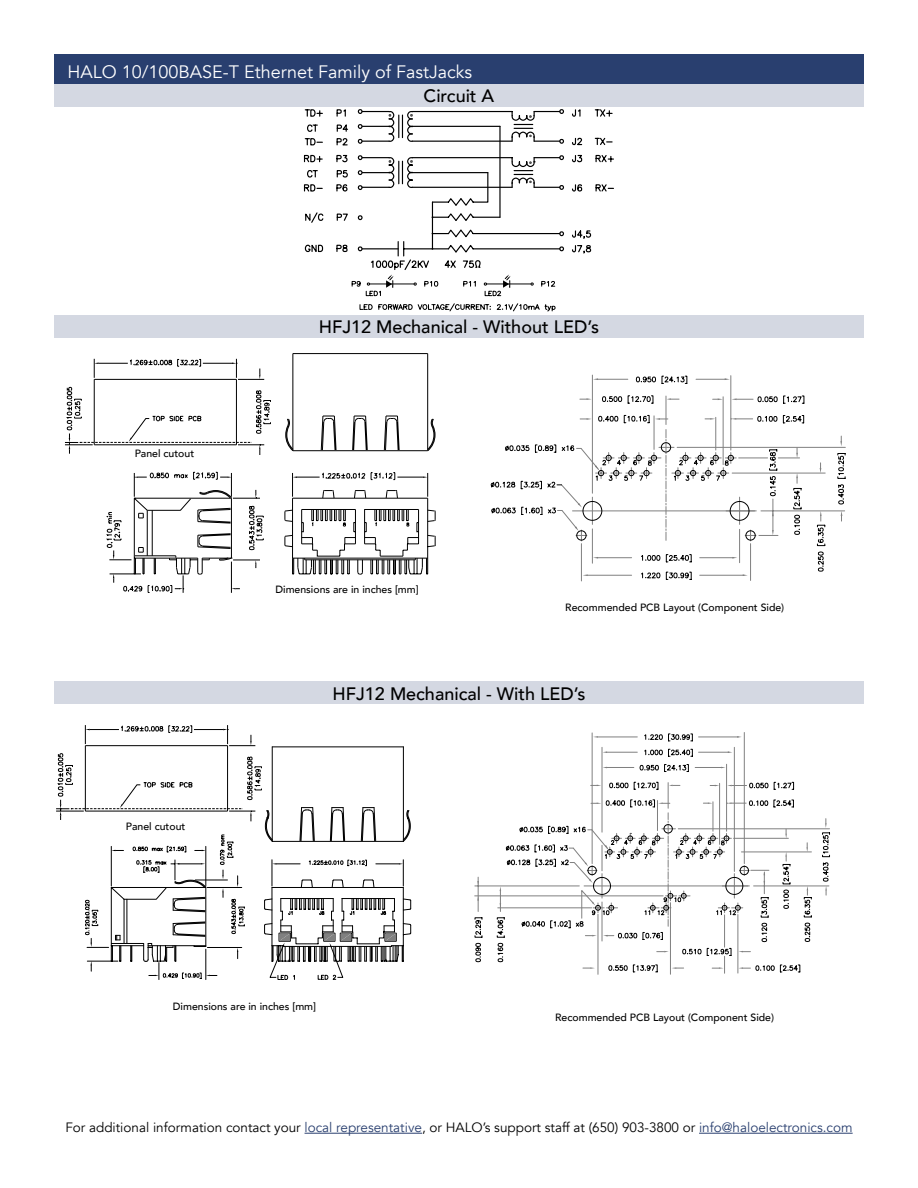
<style>
.page{position:relative;width:918px;height:1188px;background:#fff}
.page>*{position:absolute;margin:0;border:0;box-sizing:border-box;transform-origin:0 0}
.t1{font:500 18px "Avenir";color:#000}
.t2{font:18px "Avenir";color:#fff}
.t3{font:13.5px "Avenir";color:#000}
.t4{font:500 10.5px "Avenir";color:#000}
.s1{color:#293f6f}
</style>
<div class="page">
<hr style="left:581px;top:544px;width:1px;height:37px;background:#808080">
<hr style="left:696px;top:379px;width:30px;height:1px;background:#808080">
<hr style="left:731px;top:376px;width:1px;height:74px;background:#808080">
<hr style="left:598px;top:379px;width:30px;height:1px;background:#808080">
<svg style="left:636px;top:376px;width:51px;height:8px"></svg>
<hr style="left:592px;top:375px;width:1px;height:118px;background:#808080">
<svg style="left:491px;top:395px;width:355px;height:185px"></svg>
<svg style="left:178px;top:353px;width:250px;height:6px"></svg>
<hr style="left:293px;top:354px;width:1px;height:97px;background:#000">
<hr style="left:427px;top:354px;width:1px;height:97px;background:#000">
<svg style="left:591px;top:747px;width:236px;height:149px"></svg>
<hr style="left:598px;top:914px;width:1px;height:60px;background:#808080">
<svg style="left:603px;top:767px;width:31px;height:1px"></svg>
<hr style="left:726px;top:764px;width:1px;height:67px;background:#808080">
<hr style="left:754px;top:886px;width:75px;height:1px;background:#808080">
<svg style="left:822px;top:819px;width:8px;height:76px"></svg>
<svg style="left:695px;top:767px;width:31px;height:1px"></svg>
<hr style="left:670px;top:903px;width:1px;height:71px;background:#808080">
<hr style="left:734px;top:747px;width:1px;height:124px;background:#808080">
<svg style="left:644px;top:749px;width:49px;height:8px"></svg>
<hr style="left:607px;top:752px;width:30px;height:1px;background:#808080">
<hr style="left:699px;top:752px;width:30px;height:1px;background:#808080">
<svg style="left:644px;top:733px;width:49px;height:8px"></svg>
<hr style="left:597px;top:737px;width:40px;height:1px;background:#808080">
<hr style="left:699px;top:737px;width:39px;height:1px;background:#808080">
<hr style="left:592px;top:733px;width:1px;height:131px;background:#808080">
<hr style="left:744px;top:732px;width:1px;height:132px;background:#808080">
<svg style="left:475px;top:782px;width:337px;height:191px"></svg>
<div style="left:54px;top:84px;width:810px;height:22px;background:#d4d8e2"></div>
<div style="left:54px;top:315px;width:810px;height:23px;background:#d4d8e2"></div>
<div style="left:54px;top:682px;width:810px;height:22px;background:#d4d8e2"></div>
<div style="left:54px;top:54px;width:810px;height:30px;background:#293f6f"></div>
<svg style="left:304px;top:109px;width:310px;height:202px"></svg>
<hr style="left:370px;top:284px;width:44px;height:1px;background:#000">
<svg style="left:65px;top:359px;width:371px;height:234px"></svg>
<svg style="left:56px;top:725px;width:355px;height:255px"></svg>
<hr style="left:305px;top:1133px;width:117px;height:1px;background:#293f6f">
<hr style="left:699px;top:1133px;width:154px;height:1px;background:#293f6f">
<h1 class="t2" style="left:68px;top:61px;width:406px">HALO 10/100BASE-T Ethernet Family of FastJacks</h1>
<h1 class="t1" style="left:424px;top:80px;width:72px">Circuit A</h1>
<p class="t4" style="left:135px;top:445px;width:61px">Panel cutout</p>
<p class="t4" style="left:126px;top:817px;width:61px">Panel cutout</p>
<h1 class="t1" style="left:319px;top:312px;width:282px">HFJ12 Mechanical - Without LED’s</h1>
<p class="t4" style="left:275px;top:581px;width:145px">Dimensions are in inches [mm]</p>
<p class="t4" style="left:565px;top:598px;width:220px">Recommended PCB Layout (Component Side)</p>
<h1 class="t1" style="left:333px;top:678px;width:254px">HFJ12 Mechanical - With LED’s</h1>
<p class="t4" style="left:173px;top:997px;width:145px">Dimensions are in inches [mm]</p>
<p class="t4" style="left:555px;top:1008px;width:220px">Recommended PCB Layout (Component Side)</p>
<p class="t3" style="left:65px;top:1120px;width:789px">For additional information contact your <span class="s1">local representative</span>, or HALO’s support staff at (650) 903-3800 or <span class="s1">info@haloelectronics.com</span></p>
</div>
